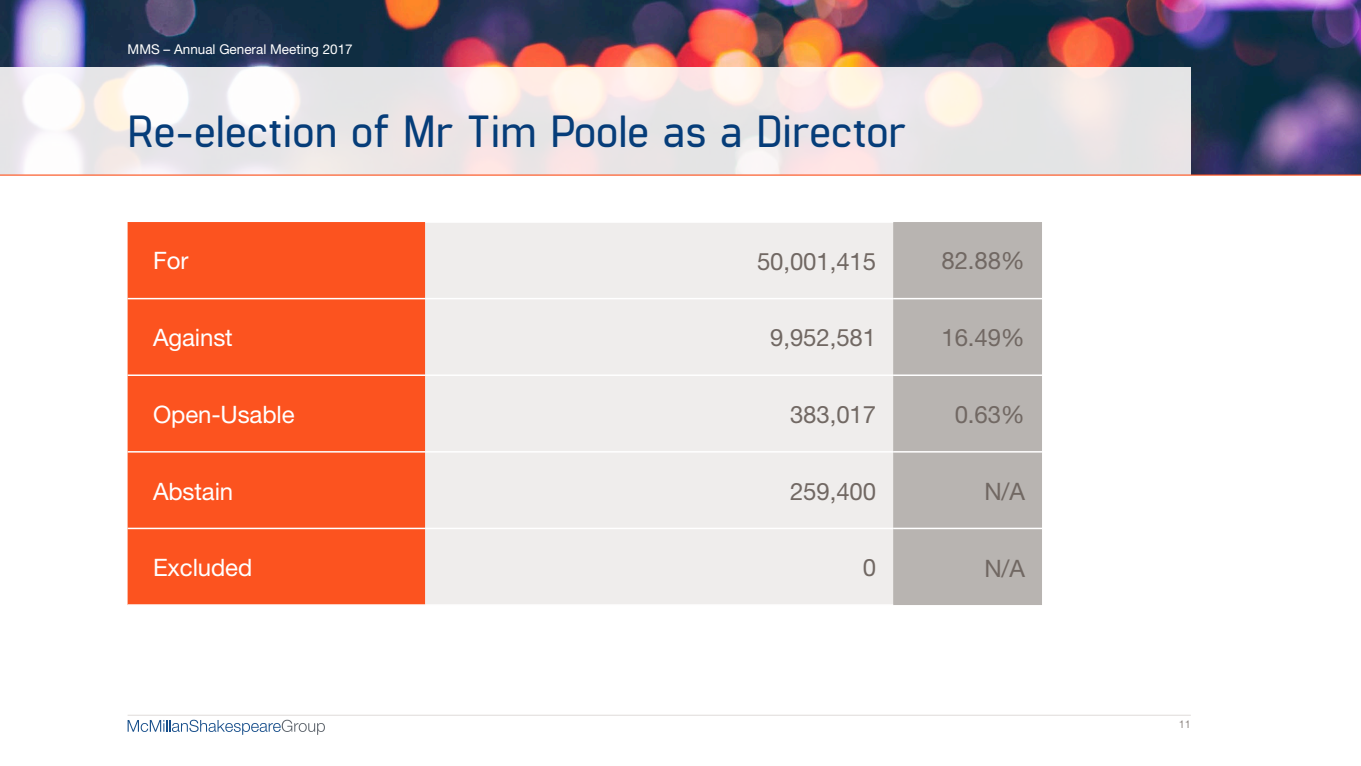
<style>
.page{position:relative;width:1361px;height:766px;background:#fff}
.page>*{position:absolute;margin:0;border:0;box-sizing:border-box;transform-origin:0 0}
.t1{font:600 45px "Manifold CF";color:#063d79}
.t2{font:24px "Helvetica Neue";letter-spacing:-.005em;color:#716863}
.t3{font:24px "Helvetica Neue";letter-spacing:-.005em;color:#fff}
.t4{font:13.5px "Helvetica Neue";color:#fff}
.t5{font:300 10.8px "Helvetica Neue";color:#716863}
</style>
<div class="page">
<img style="left:0;top:0;width:1361px;height:174px">
<hr style="left:0;top:174px;width:1361px;height:2px;background:#fc531f">
<hr style="left:128px;top:714px;width:1063px;height:1px;background:#dfdbd9">
<svg style="left:128px;top:719px;width:197px;height:15px"></svg>
<svg style="left:0;top:67px;width:1191px;height:107px;background:#eee9e9"></svg>
<div style="left:128px;top:222px;width:297px;height:382px;background:#fc531f"></div>
<div style="left:425px;top:223px;width:468px;height:381px;background:#efedec"></div>
<div style="left:893px;top:222px;width:149px;height:383px;background:#b8b4b1"></div>
<hr style="left:425px;top:298px;width:468px;height:1px;background:#fff">
<hr style="left:893px;top:298px;width:149px;height:1px;background:#fff">
<hr style="left:425px;top:374px;width:468px;height:2px;background:#fff">
<hr style="left:893px;top:374px;width:149px;height:2px;background:#fff">
<hr style="left:425px;top:451px;width:468px;height:1px;background:#fff">
<hr style="left:893px;top:451px;width:149px;height:1px;background:#fff">
<hr style="left:425px;top:527px;width:468px;height:2px;background:#fff">
<hr style="left:893px;top:527px;width:149px;height:2px;background:#fff">
<hr style="left:128px;top:298px;width:297px;height:1px;background:#fff">
<hr style="left:128px;top:374px;width:297px;height:2px;background:#fff">
<hr style="left:128px;top:451px;width:297px;height:1px;background:#fff">
<hr style="left:128px;top:527px;width:297px;height:2px;background:#fff">
<p class="t4" style="left:128px;top:41px;width:227px">MMS – Annual General Meeting 2017</p>
<h1 class="t1" style="left:128px;top:105px;width:780px">Re-election of Mr Tim Poole as a Director</h1>
<p class="t3" style="left:153px;top:246px;width:37px">For</p>
<p class="t2" style="left:757px;top:247px;width:121px">50,001,415</p>
<p class="t2" style="left:941px;top:246px;width:85px">82.88%</p>
<p class="t3" style="left:153px;top:323px;width:81px">Against</p>
<p class="t2" style="left:770px;top:323px;width:107px">9,952,581</p>
<p class="t2" style="left:941px;top:323px;width:85px">16.49%</p>
<p class="t3" style="left:153px;top:400px;width:143px">Open-Usable</p>
<p class="t2" style="left:790px;top:400px;width:88px">383,017</p>
<p class="t2" style="left:955px;top:400px;width:72px">0.63%</p>
<p class="t3" style="left:153px;top:476px;width:82px">Abstain</p>
<p class="t2" style="left:790px;top:476px;width:88px">259,400</p>
<p class="t2" style="left:984px;top:476px;width:42px">N/A</p>
<p class="t3" style="left:153px;top:553px;width:101px">Excluded</p>
<p class="t2" style="left:863px;top:553px;width:15px">0</p>
<p class="t2" style="left:984px;top:553px;width:42px">N/A</p>
<p class="t5" style="left:1179px;top:717px;width:14px">11</p>
</div>
